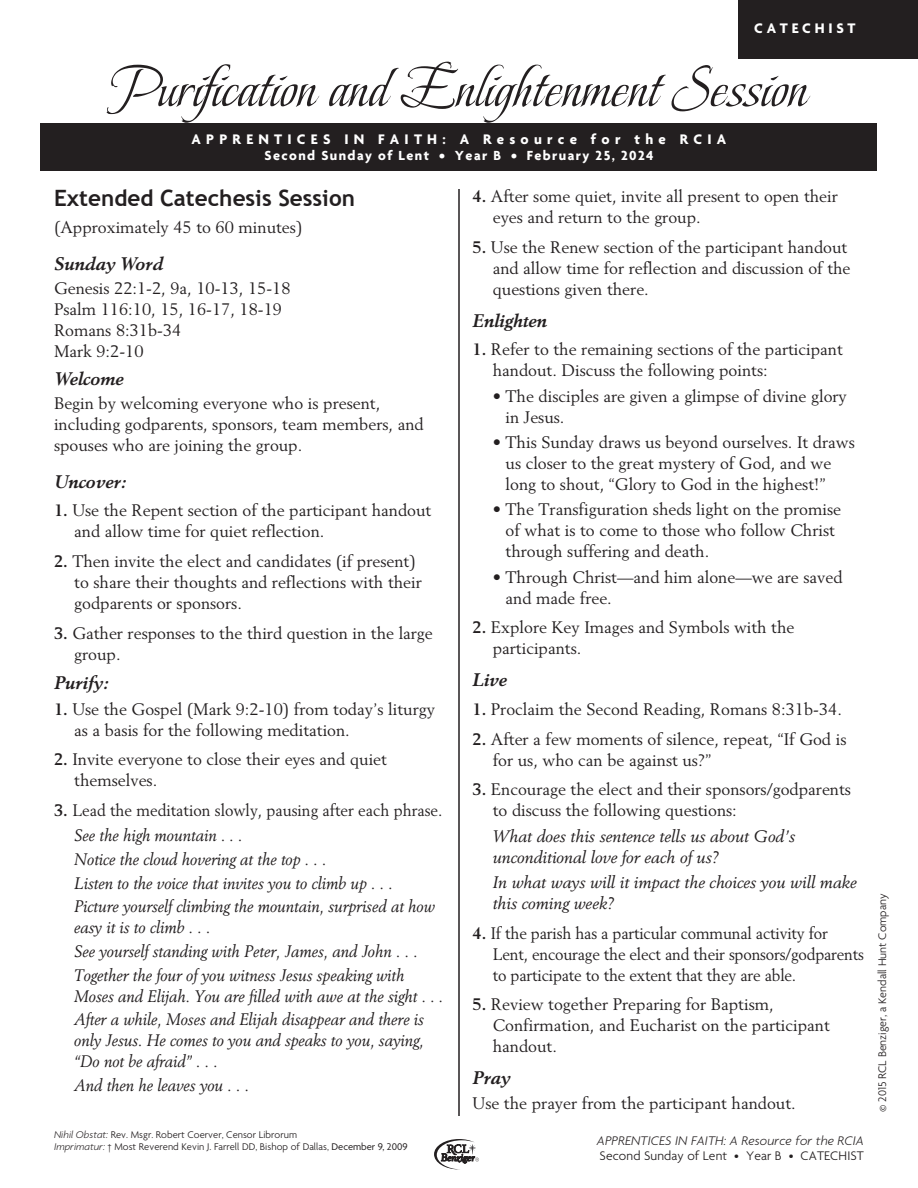
<style>
.page{position:relative;width:918px;height:1188px;background:#fff}
.page>*{position:absolute;margin:0;border:0;box-sizing:border-box;transform-origin:0 0}
.t1{font:60px "Beau Rivage";letter-spacing:.01em;color:#231f20}
.Catechist_Preparatio{font:700 22.5px "Trebuchet MS";color:#231f20}
.subhead_italic{font:italic 700 18px "Berling LT Std";color:#231f20}
.First_Reading_italic{font:italic 700 18px "Berling LT Std";color:#231f20}
.body_text___indent{font:16.5px/21px "Berling LT Std";color:#231f20}
.body_text_indent{font:italic 16.5px/21px "Berling LT Std";color:#231f20;scale:.94 1}
.body_text_indent-2{font:16.5px/21px "Berling LT Std";color:#231f20}
.body_text___indent-2{font:16.5px/21px "Berling LT Std";color:#231f20;scale:.95 1}
.body_text{font:16.5px/21px "Berling LT Std";color:#231f20}
.body_text_indent-3{font:italic 16.5px/21px "Berling LT Std";color:#231f20}
.t2{font:700 15px "Agenda";letter-spacing:.35em;color:#fff}
.t3{font:700 15px "Agenda";letter-spacing:.25em;color:#fff}
.t4{font:700 14.25px "Agenda";letter-spacing:.1em;color:#fff}
.t5{font:italic 300 13.5px "Agenda";letter-spacing:.01em;color:#231f20}
.t6{font:300 13.5px "Agenda";letter-spacing:.01em;color:#231f20}
.t7{font:300 12px "Agenda";color:#231f20}
.t8{font:300 10.5px "Agenda";letter-spacing:.005em;color:#231f20}
.s1{font-weight:700}
.s2{font-style:italic}
.s3{font-weight:400}
</style>
<div class="page">
<svg style="left:434px;top:1139px;width:45px;height:30px"></svg>
<div style="left:40px;top:123px;width:838px;height:48px;background:#231f20"></div>
<hr style="left:458px;top:189px;width:2px;height:927px;background:#231f20">
<div style="left:738px;top:0;width:180px;height:58px;background:#231f20"></div>
<p class="t3" style="left:754px;top:20px;width:103px">CATECHIST</p>
<p class="t1" style="left:111px;top:39px;width:698px">Purification and Enlightenment Session</p>
<p class="t2" style="left:192px;top:131px;width:536px">APPRENTICES IN FAITH: A Resource for the RCIA</p>
<p class="t4" style="left:264px;top:148px;width:391px">Second Sunday of Lent • Year B • February 25, 2024</p>
<p class="body_text___indent" style="left:493px;top:186px;width:347px;text-indent:-20px"><span class="s1">4.</span> After some quiet, invite all present to open their eyes and return to the group.</p>
<p class="body_text___indent" style="left:493px;top:236px;width:359px;text-indent:-20px"><span class="s1">5.</span> Use the Renew section of the participant handout and allow time for reflection and discussion of the questions given there.</p>
<p class="subhead_italic" style="left:472px;top:310px;width:76px">Enlighten</p>
<p class="body_text___indent" style="left:493px;top:339px;width:352px;text-indent:-20px"><span class="s1">1.</span> Refer to the remaining sections of the participant handout. Discuss the following points:</p>
<p class="body_text_indent-2" style="left:506px;top:385px;width:343px;text-indent:-13px">• The disciples are given a glimpse of divine glory in Jesus.</p>
<p class="body_text_indent-2" style="left:506px;top:432px;width:351px;text-indent:-13px">• This Sunday draws us beyond ourselves. It draws us closer to the great mystery of God, and we long to shout, “Glory to God in the highest!”</p>
<p class="body_text_indent-2" style="left:506px;top:499px;width:337px;text-indent:-13px">• The Transfiguration sheds light on the promise of what is to come to those who follow Christ through suffering and death.</p>
<p class="body_text_indent-2" style="left:506px;top:566px;width:339px;text-indent:-13px">• Through Christ—and him alone—we are saved and made free.</p>
<p class="body_text___indent" style="left:493px;top:617px;width:303px;text-indent:-20px"><span class="s1">2.</span> Explore Key Images and Symbols with the participants.</p>
<p class="subhead_italic" style="left:472px;top:669px;width:36px">Live</p>
<p class="body_text___indent" style="left:472px;top:699px;width:371px"><span class="s1">1.</span> Proclaim the Second Reading, Romans 8:31b-34.</p>
<p class="body_text___indent" style="left:493px;top:728px;width:355px;text-indent:-20px"><span class="s1">2.</span> After a few moments of silence, repeat, “If God is for us, who can be against us?”</p>
<p class="body_text___indent" style="left:493px;top:779px;width:360px;text-indent:-20px"><span class="s1">3.</span> Encourage the elect and their sponsors/godparents to discuss the following questions:</p>
<p class="body_text_indent-3" style="left:493px;top:825px;width:304px">What does this sentence tells us about God’s unconditional love for each of us?</p>
<p class="body_text_indent-3" style="left:493px;top:872px;width:366px">In what ways will it impact the choices you will make this coming week?</p>
<p class="body_text___indent-2" style="left:493px;top:922px;width:392px;text-indent:-20px"><span class="s1">4.</span> If the parish has a particular communal activity for<br>Lent, encourage the elect and their sponsors/godparents to participate to the extent that they are able.</p>
<p class="body_text___indent" style="left:493px;top:994px;width:339px;text-indent:-20px"><span class="s1">5.</span> Review together Preparing for Baptism,<br>Confirmation, and Eucharist on the participant handout.</p>
<p class="subhead_italic" style="left:472px;top:1067px;width:39px">Pray</p>
<p class="body_text" style="left:472px;top:1092px;width:325px">Use the prayer from the participant handout.</p>
<p class="Catechist_Preparatio" style="left:54px;top:184px;width:303px">Extended Catechesis Session</p>
<p class="body_text" style="left:54px;top:217px;width:250px">(Approximately 45 to 60 minutes)</p>
<p class="subhead_italic" style="left:54px;top:253px;width:111px">Sunday Word</p>
<p class="body_text_indent-2" style="left:54px;top:278px;width:238px">Genesis 22:1-2, 9a, 10-13, 15-18</p>
<p class="body_text_indent-2" style="left:54px;top:299px;width:230px">Psalm 116:10, 15, 16-17, 18-19</p>
<p class="body_text_indent-2" style="left:54px;top:320px;width:129px">Romans 8:31b-34</p>
<p class="body_text_indent-2" style="left:54px;top:341px;width:91px">Mark 9:2-10</p>
<p class="subhead_italic" style="left:54px;top:368px;width:71px">Welcome</p>
<p class="body_text" style="left:54px;top:393px;width:371px">Begin by welcoming everyone who is present, including godparents, sponsors, team members, and spouses who are joining the group.</p>
<p class="subhead_italic" style="left:54px;top:471px;width:73px">Uncover:</p>
<p class="body_text___indent" style="left:74px;top:500px;width:359px;text-indent:-20px"><span class="s1">1.</span> Use the Repent section of the participant handout and allow time for quiet reflection.</p>
<p class="body_text___indent" style="left:74px;top:550px;width:349px;text-indent:-20px"><span class="s1">2.</span> Then invite the elect and candidates (if present) to share their thoughts and reflections with their godparents or sponsors.</p>
<p class="body_text___indent" style="left:74px;top:622px;width:360px;text-indent:-20px"><span class="s1">3.</span> Gather responses to the third question in the large group.</p>
<p class="First_Reading_italic" style="left:54px;top:672px;width:56px">Purify:</p>
<p class="body_text___indent" style="left:74px;top:698px;width:362px;text-indent:-20px"><span class="s1">1.</span> Use the Gospel (Mark 9:2-10) from today’s liturgy as a basis for the following meditation.</p>
<p class="body_text___indent" style="left:74px;top:749px;width:314px;text-indent:-20px"><span class="s1">2.</span> Invite everyone to close their eyes and quiet themselves.</p>
<p class="body_text___indent-2" style="left:54px;top:799px;width:410px"><span class="s1">3.</span> Lead the meditation slowly, pausing after each phrase.</p>
<p class="body_text_indent" style="left:74px;top:825px;width:181px">See the high mountain . . .</p>
<p class="body_text_indent" style="left:74px;top:849px;width:270px">Notice the cloud hovering at the top . . .</p>
<p class="body_text_indent" style="left:74px;top:872px;width:340px">Listen to the voice that invites you to climb up . . .</p>
<p class="body_text_indent" style="left:74px;top:896px;width:385px">Picture yourself climbing the mountain, surprised at how easy it is to climb . . .</p>
<p class="body_text_indent" style="left:74px;top:941px;width:367px">See yourself standing with Peter, James, and John . . .</p>
<p class="body_text_indent" style="left:74px;top:964px;width:394px">Together the four of you witness Jesus speaking with<br>Moses and Elijah. You are filled with awe at the sight . . .</p>
<p class="body_text_indent" style="left:74px;top:1009px;width:374px;text-align:justify">After a while, Moses and Elijah disappear and there is only Jesus. He comes to you and speaks to you, saying, “Do not be afraid” . . .</p>
<p class="body_text_indent" style="left:74px;top:1075px;width:188px">And then he leaves you . . .</p>
<p class="t8" style="left:54px;top:1129px;width:245px"><span class="s2">Nihil Obstat:</span> Rev. Msgr. Robert Coerver, Censor Librorum</p>
<p class="t8" style="left:54px;top:1141px;width:355px"><span class="s2">Imprimatur:</span> † Most Reverend Kevin J. Farrell DD, Bishop of Dallas, <span class="s3">December 9, 2009</span></p>
<p class="t5" style="left:597px;top:1132px;width:269px">APPRENTICES IN FAITH: A Resource for the RCIA</p>
<p class="t6" style="left:600px;top:1148px;width:266px">Second Sunday of Lent • Year B • CATECHIST</p>
<p class="t7" style="left:876px;top:1112px;width:220px;rotate:-90deg">© 2015 RCL Benziger, a Kendall Hunt Company</p>
</div>
